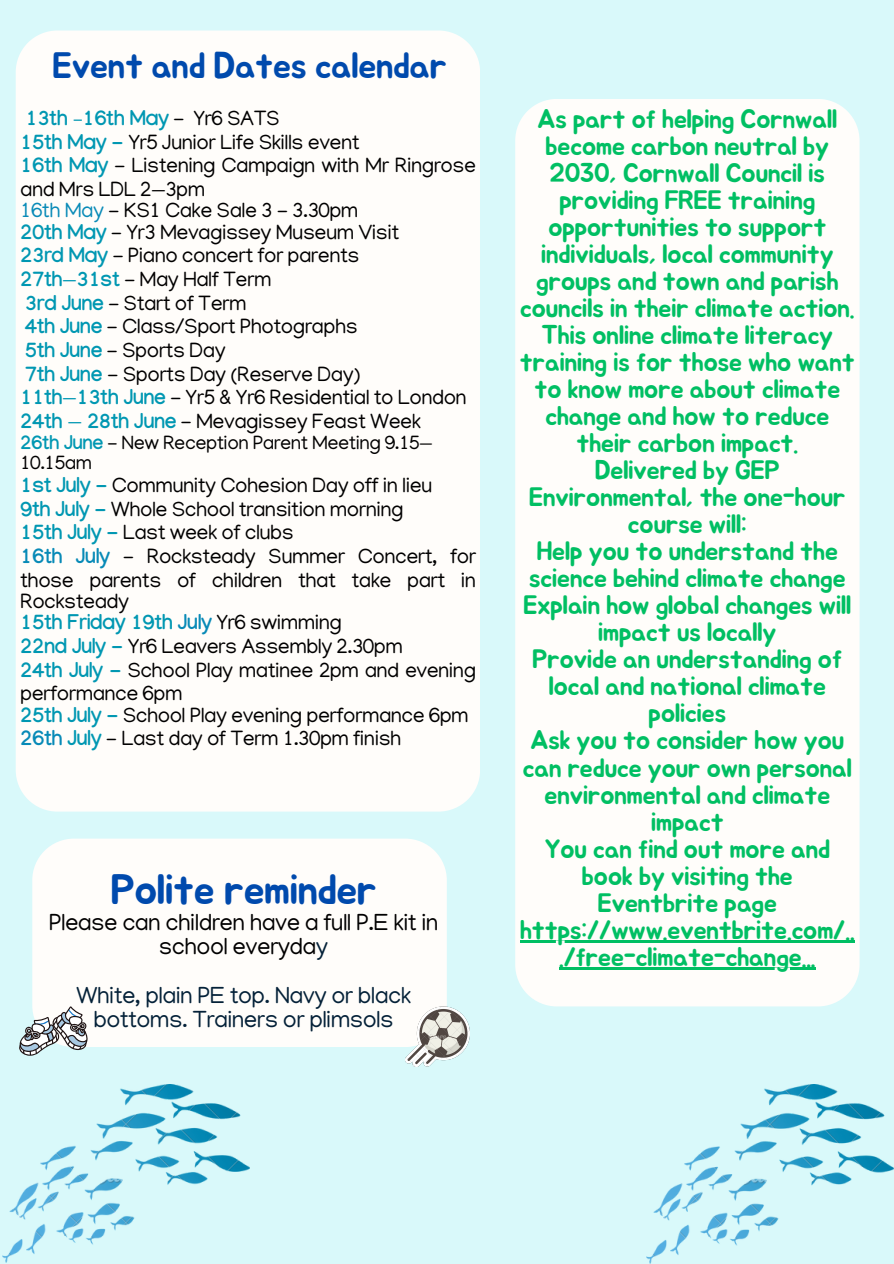
<style>
.page{position:relative;width:894px;height:1264px;background:#fff}
.page>*{position:absolute;margin:0;border:0;box-sizing:border-box;transform-origin:0 0}
.t1{font:42.45px "Jua";letter-spacing:-.025em;color:#004aad}
.t2{font:36.6px "Jua";letter-spacing:-.025em;color:#004aad}
.t3{font:26.55px/27px "Jua";letter-spacing:-.025em;color:#00bf63;text-align:center}
.t4{font:23.85px/24px "Manjari";letter-spacing:-.025em;color:#042138;text-align:center}
.t5{font:23.85px/24px "Manjari";letter-spacing:-.025em;color:#000;text-align:center}
.t6{font:21.15px/23.7px "Manjari";letter-spacing:-.025em;color:#000}
.t7{font:700 21.15px "Manjari";letter-spacing:-.025em;color:#0097b2}
.t8{font:19.65px/20.2px "Manjari";letter-spacing:-.025em;color:#000}
.s1{font-weight:400;color:#000}
.s2{font-weight:700;color:#0097b2}
.s3{color:#088ab7}
.s4{font-weight:700;color:#088ab7}
.s5{color:#042138}
</style>
<div class="page">
<div style="left:0;top:0;width:893px;height:1263px;background:#d9f9fa"></div>
<div style="left:16px;top:30px;width:464px;height:781px;background:#fffdfa"></div>
<div style="left:32px;top:838px;width:414px;height:209px;background:#fffdfa"></div>
<div style="left:515px;top:99px;width:344px;height:907px;background:#fffdfa"></div>
<hr style="left:519px;top:940px;width:335px;height:3px;background:#00bf63">
<hr style="left:558px;top:967px;width:257px;height:3px;background:#00bf63">
<img style="left:405px;top:1006px;width:65px;height:60px">
<svg style="left:19px;top:1006px;width:71px;height:50px"></svg>
<img style="left:2px;top:1084px;width:248px;height:178px">
<img style="left:646px;top:1084px;width:247px;height:179px">
<h2 class="t2" style="left:52px;top:48px;width:396px">Event and Dates calendar</h2>
<p class="t7" style="left:25px;top:110px;width:256px">13th –16th May <span class="s1">- Yr6 SATS</span></p>
<p class="t6" style="left:20px;top:133px;width:341px"><span class="s2">15th May -</span> Yr5 Junior Life Skills event</p>
<p class="t6" style="left:20px;top:157px;width:457px"><span class="s2">16th May</span> - Listening Campaign with Mr Ringrose and Mrs LDL 2—3pm</p>
<p class="t6" style="left:20px;top:202px;width:339px"><span class="s3">16th May</span> - KS1 Cake Sale 3 - 3.30pm</p>
<p class="t6" style="left:20px;top:223px;width:380px"><span class="s2">20th May</span> - Yr3 Mevagissey Museum Visit</p>
<p class="t6" style="left:20px;top:247px;width:341px"><span class="s2">23rd May</span> - Piano concert for parents</p>
<p class="t6" style="left:20px;top:270px;width:253px"><span class="s2">27th—31st</span> - May Half Term</p>
<p class="t6" style="left:25px;top:294px;width:223px"><span class="s2">3rd June</span> - Start of Term</p>
<p class="t6" style="left:25px;top:317px;width:334px"><span class="s2">4th June</span> - Class/Sport Photographs</p>
<p class="t6" style="left:25px;top:341px;width:202px"><span class="s2">5th June</span> - Sports Day</p>
<p class="t6" style="left:25px;top:365px;width:337px"><span class="s2">7th June</span> - Sports Day (Reserve Day)</p>
<p class="t6" style="left:20px;top:388px;width:448px"><span class="s2">11th—13th June</span> - Yr5 &amp; Yr6 Residential to London</p>
<p class="t6" style="left:20px;top:412px;width:402px"><span class="s2">24th — 28th June</span> - Mevagissey Feast Week</p>
<p class="t8" style="left:20px;top:435px;width:414px"><span class="s2">26th June</span> - New Reception Parent Meeting 9.15—<br>10.15am</p>
<p class="t6" style="left:20px;top:476px;width:413px"><span class="s2">1st July -</span> Community Cohesion Day off in lieu</p>
<p class="t6" style="left:20px;top:500px;width:385px"><span class="s2">9th July -</span> Whole School transition morning</p>
<p class="t6" style="left:20px;top:523px;width:275px"><span class="s2">15th July -</span> Last week of clubs</p>
<p class="t6" style="left:20px;top:547px;width:457px"><span class="s4">16th July</span> - Rocksteady Summer Concert, for those parents of children that take part in</p>
<p class="t6" style="left:20px;top:592px;width:110px">Rocksteady</p>
<p class="t7" style="left:20px;top:614px;width:323px">15th Friday 19th <span class="s3">July</span> <span class="s1">Yr6 swimming</span></p>
<p class="t6" style="left:20px;top:637px;width:384px"><span class="s2">22nd July -</span> Yr6 Leavers Assembly 2.30pm</p>
<p class="t6" style="left:20px;top:661px;width:457px"><span class="s2">24th July -</span> School Play matinee 2pm and evening performance 6pm</p>
<p class="t6" style="left:20px;top:706px;width:450px"><span class="s2">25th July -</span> School Play evening performance 6pm</p>
<p class="t6" style="left:20px;top:729px;width:383px"><span class="s4">26th</span> <span class="s2">July</span> - Last day of Term 1.30pm finish</p>
<p class="t1" style="left:110px;top:869px;width:268px">Polite reminder</p>
<p class="t5" style="left:49px;top:914px;width:391px">Please can children have a full P.E kit in school everyda<span class="s5">y</span></p>
<p class="t4" style="left:76px;top:986px;width:336px">White, plain PE top. Navy or black bottoms. Trainers or plimsols</p>
<h1 class="t3" style="left:519px;top:107px;width:337px">As part of helping Cornwall become carbon neutral by<br>2030, Cornwall Council is providing FREE training opportunities to support individuals, local community groups and town and parish councils in their climate action.<br>This online climate literacy training is for those who want to know more about climate change and how to reduce their carbon impact.<br>Delivered by GEP<br>Environmental, the one-hour course will:<br>Help you to understand the science behind climate change<br>Explain how global changes will impact us locally<br>Provide an understanding of local and national climate policies<br>Ask you to consider how you can reduce your own personal environmental and climate impact<br>You can find out more and book by visiting the<br>Eventbrite page</h1>
<h3 class="t3" style="left:519px;top:917px;width:337px">https://www.eventbrite.com/..</h3>
<h3 class="t3" style="left:558px;top:944px;width:258px">./free-climate-change...</h3>
</div>
